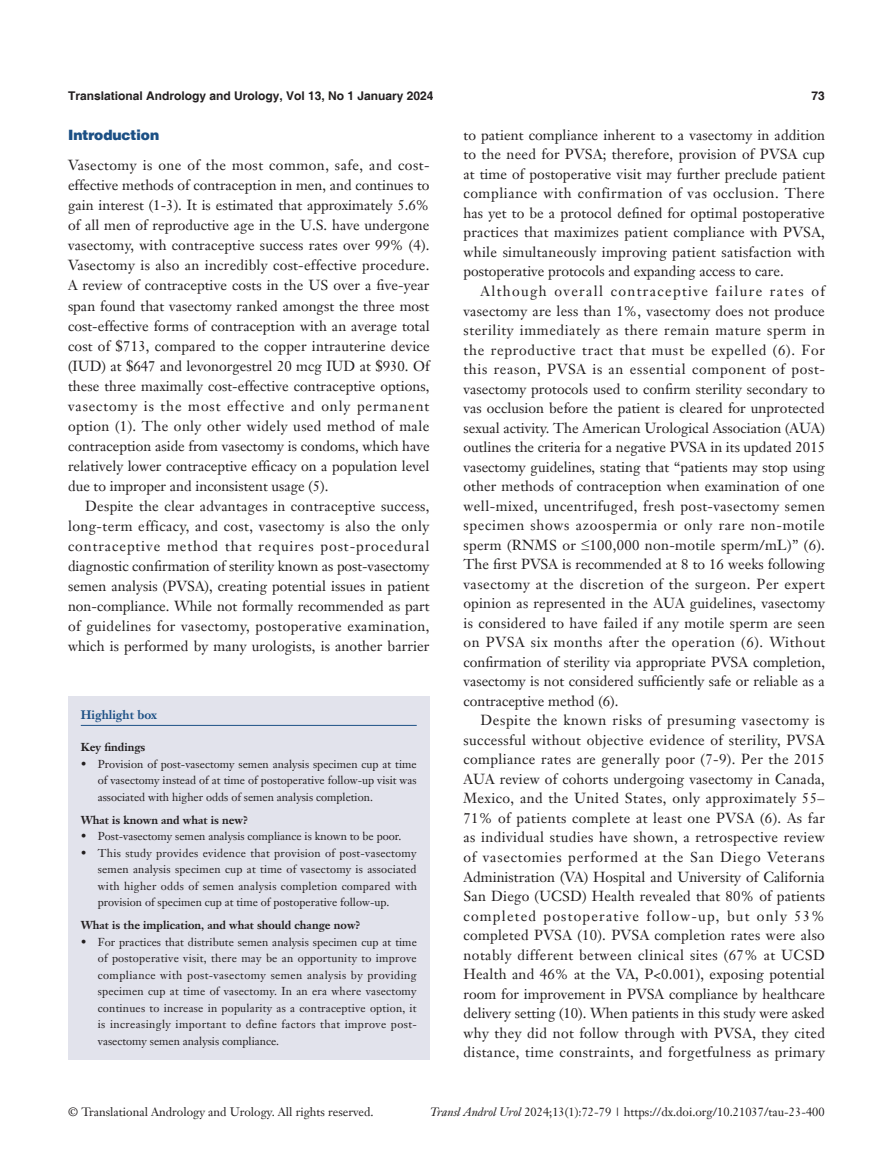
<style>
.page{position:relative;width:893px;height:1170px;background:#fff}
.page>*{position:absolute;margin:0;border:0;box-sizing:border-box;transform-origin:0 0}
.t1{font:14.25px/19.5px "Janson Text LT";color:#231f20;text-align:justify}
._1ji-6_5{font:900 14.25px "Helvetica";color:#1c5085}
.t2{font:12px "Janson Text LT";color:#231f20}
.t3{font:700 12px "Helvetica";color:#231f20}
.Cite{font:700 12px "Janson Text LT";color:#1c5085}
.box-zhengwen{font:11.25px/16.5px "Janson Text LT";color:#231f20;text-align:justify}
.box-biaoti-1_5mm{font:700 11.25px "Janson Text LT";color:#231f20}
.box-biaoti{font:700 11.25px "Janson Text LT";color:#231f20}
.s1{font-family:"Times New Roman"}
.s2{font-style:italic}
</style>
<div class="page">
<div style="left:68px;top:696px;width:361px;height:363px;background:#e2e3ec"></div>
<hr style="left:81px;top:725px;width:336px;height:1px;background:#1c5085">
<p class="t3" style="left:68px;top:88px;width:367px">Translational Andrology and Urology, Vol 13, No 1 January 2024</p>
<p class="t3" style="left:812px;top:88px;width:15px">73</p>
<p class="_1ji-6_5" style="left:68px;top:126px;width:93px">Introduction</p>
<p class="t1" style="left:68px;top:155px;width:363px;line-height:20.1px">Vasectomy is one of the most common, safe, and cost&shy;effective methods of contraception in men, and continues to gain interest (1-3). It is estimated that approximately 5.6% of all men of reproductive age in the U.S. have undergone vasectomy, with contraceptive success rates over 99% (4).<br>Vasectomy is also an incredibly cost-effective procedure.<br>A review of contraceptive costs in the US over a five-year span found that vasectomy ranked amongst the three most cost-effective forms of contraception with an average total cost of $713, compared to the copper intrauterine device (IUD) at $647 and levonorgestrel 20 mcg IUD at $930. Of these three maximally cost-effective contraceptive options, vasectomy is the most effective and only permanent option (1). The only other widely used method of male contraception aside from vasectomy is condoms, which have relatively lower contraceptive efficacy on a population level due to improper and inconsistent usage (5).</p>
<p class="t1" style="left:68px;top:496px;width:363px;line-height:20.1px;text-indent:17px">Despite the clear advantages in contraceptive success, long-term efficacy, and cost, vasectomy is also the only contraceptive method that requires post-procedural diagnostic confirmation of sterility known as post-vasectomy semen analysis (PVSA), creating potential issues in patient non-compliance. While not formally recommended as part of guidelines for vasectomy, postoperative examination, which is performed by many urologists, is another barrier</p>
<p class="Cite" style="left:81px;top:707px;width:78px">Highlight box</p>
<p class="box-biaoti" style="left:81px;top:740px;width:66px">Key findings</p>
<p class="box-zhengwen" style="left:98px;top:755px;width:320px;text-indent:-17px">• Provision of post-vasectomy semen analysis specimen cup at time of vasectomy instead of at time of postoperative follow-up visit was associated with higher odds of semen analysis completion.</p>
<p class="box-biaoti-1_5mm" style="left:81px;top:812px;width:169px">What is known and what is new?</p>
<p class="box-zhengwen" style="left:81px;top:828px;width:322px">• Post-vasectomy semen analysis compliance is known to be poor.</p>
<p class="box-zhengwen" style="left:98px;top:844px;width:321px;text-indent:-17px">• This study provides evidence that provision of post-vasectomy semen analysis specimen cup at time of vasectomy is associated with higher odds of semen analysis completion compared with provision of specimen cup at time of postoperative follow-up.</p>
<p class="box-biaoti-1_5mm" style="left:81px;top:918px;width:281px">What is the implication, and what should change now?</p>
<p class="box-zhengwen" style="left:98px;top:933px;width:321px;text-indent:-17px">• For practices that distribute semen analysis specimen cup at time of postoperative visit, there may be an opportunity to improve compliance with post-vasectomy semen analysis by providing specimen cup at time of vasectomy. In an era where vasectomy continues to increase in popularity as a contraceptive option, it is increasingly important to define factors that improve post&shy;vasectomy semen analysis compliance.</p>
<p class="t1" style="left:463px;top:125px;width:363px">to patient compliance inherent to a vasectomy in addition to the need for PVSA; therefore, provision of PVSA cup at time of postoperative visit may further preclude patient compliance with confirmation of vas occlusion. There has yet to be a protocol defined for optimal postoperative practices that maximizes patient compliance with PVSA, while simultaneously improving patient satisfaction with postoperative protocols and expanding access to care.</p>
<p class="t1" style="left:463px;top:281px;width:363px;text-indent:17px">Although overall contraceptive failure rates of vasectomy are less than 1%, vasectomy does not produce sterility immediately as there remain mature sperm in the reproductive tract that must be expelled (6). For this reason, PVSA is an essential component of post&shy;vasectomy protocols used to confirm sterility secondary to vas occlusion before the patient is cleared for unprotected sexual activity. The American Urological Association (AUA) outlines the criteria for a negative PVSA in its updated 2015 vasectomy guidelines, stating that “patients may stop using other methods of contraception when examination of one well-mixed, uncentrifuged, fresh post-vasectomy semen specimen shows azoospermia or only rare non-motile sperm (RNMS or <span class="s1">≤</span>100,000 non-motile sperm/mL)” (6).<br>The first PVSA is recommended at 8 to 16 weeks following vasectomy at the discretion of the surgeon. Per expert opinion as represented in the AUA guidelines, vasectomy is considered to have failed if any motile sperm are seen on PVSA six months after the operation (6). Without confirmation of sterility via appropriate PVSA completion, vasectomy is not considered sufficiently safe or reliable as a contraceptive method (6).</p>
<p class="t1" style="left:463px;top:710px;width:363px;text-indent:17px">Despite the known risks of presuming vasectomy is successful without objective evidence of sterility, PVSA compliance rates are generally poor (7-9). Per the 2015<br>AUA review of cohorts undergoing vasectomy in Canada, Mexico, and the United States, only approximately 55– 71% of patients complete at least one PVSA (6). As far as individual studies have shown, a retrospective review of vasectomies performed at the San Diego Veterans Administration (VA) Hospital and University of California San Diego (UCSD) Health revealed that 80% of patients completed postoperative follow-up, but only 53% completed PVSA (10). PVSA completion rates were also notably different between clinical sites (67% at UCSD Health and 46% at the VA, P&lt;0.001), exposing potential room for improvement in PVSA compliance by healthcare delivery setting (10). When patients in this study were asked why they did not follow through with PVSA, they cited distance, time constraints, and forgetfulness as primary</p>
<p class="t2" style="left:68px;top:1104px;width:307px">© Translational Andrology and Urology. All rights reserved.</p>
<p class="t2" style="left:430px;top:1104px;width:396px"><span class="s2">Transl Androl Urol</span> 2024;13(1):72-79 | https://dx.doi.org/10.21037/tau-23-400</p>
</div>
